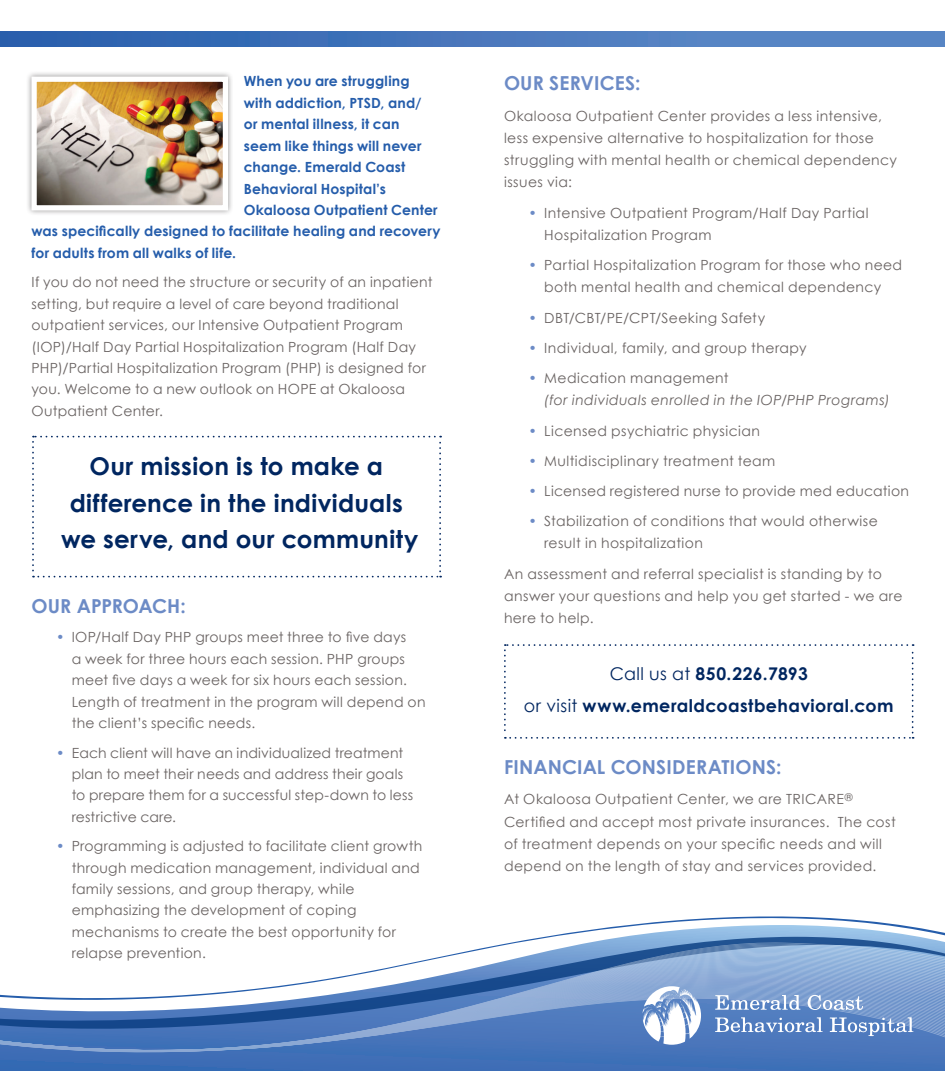
<style>
.page{position:relative;width:945px;height:1071px;background:#fff}
.page>*{position:absolute;margin:0;border:0;box-sizing:border-box;transform-origin:0 0}
.t1{font:700 24.5px/36.8px "Century Gothic";letter-spacing:.01em;color:#002660;text-align:center}
.t2{font:700 19.25px "Century Gothic";letter-spacing:.005em;color:#6c8bc6}
.t3{font:700 17.5px "Century Gothic";letter-spacing:.025em;color:#002660}
.t4{font:14px/21.3px "Century Gothic";letter-spacing:.025em;color:#696362}
.t5{font:700 14px "Century Gothic";letter-spacing:.01em;color:#255dab}
.t6{font:italic 14px/22.4px "Century Gothic";letter-spacing:.03em;color:#696362}
.s1{color:#6c8bc6}
.s2{font-style:normal;color:#6c8bc6}
.s3{font-style:normal}
.s4{font-weight:400}
</style>
<div class="page">
<svg style="left:0;top:933px;width:945px;height:138px"></svg>
<svg style="left:715px;top:995px;width:199px;height:41px"></svg>
<svg style="left:643px;top:986px;width:58px;height:59px"></svg>
<svg style="left:0;top:32px;width:945px;height:15px"></svg>
<svg style="left:32px;top:436px;width:409px;height:142px"></svg>
<svg style="left:504px;top:644px;width:410px;height:95px"></svg>
<div style="left:26px;top:71px;width:208px;height:145px;background:#231f20;opacity:.5"></div>
<img style="left:38px;top:83px;width:184px;height:121px">
<div style="left:32px;top:77px;width:196px;height:133px;border:5px solid #fff"></div>
<p class="t5" style="left:244px;top:71px;width:167px">When you are struggling</p>
<p class="t5" style="left:244px;top:92px;width:179px">with addiction, PTSD, and/</p>
<p class="t5" style="left:244px;top:114px;width:157px">or mental illness, it can</p>
<p class="t5" style="left:244px;top:135px;width:179px">seem like things will never</p>
<p class="t5" style="left:244px;top:156px;width:163px">change. Emerald Coast</p>
<p class="t5" style="left:244px;top:178px;width:144px">Behavioral Hospital’s</p>
<p class="t5" style="left:244px;top:199px;width:195px">Okaloosa Outpatient Center</p>
<p class="t5" style="left:32px;top:221px;width:411px">was specifically designed to facilitate healing and recovery</p>
<p class="t5" style="left:32px;top:242px;width:206px">for adults from all walks of life.</p>
<p class="t4" style="left:32px;top:271px;width:402px">If you do not need the structure or security of an inpatient setting, but require a level of care beyond traditional outpatient services, our Intensive Outpatient Program (IOP)/Half Day Partial Hospitalization Program (Half Day PHP)/Partial Hospitalization Program (PHP) is designed for you. Welcome to a new outlook on HOPE at Okaloosa Outpatient Center.</p>
<p class="t1" style="left:61px;top:447px;width:359px">Our mission is to make a difference in the individuals we serve, and our community</p>
<p class="t2" style="left:32px;top:592px;width:156px">OUR APPROACH:</p>
<p class="t4" style="left:72px;top:626px;width:355px;text-indent:-16px"><span class="s1">•</span> IOP/Half Day PHP groups meet three to five days<br>a week for three hours each session. PHP groups meet five days a week for six hours each session.<br>Length of treatment in the program will depend on the client’s specific needs.</p>
<p class="t4" style="left:72px;top:742px;width:343px;text-indent:-16px"><span class="s1">•</span> Each client will have an individualized treatment plan to meet their needs and address their goals to prepare them for a successful step-down to less restrictive care.</p>
<p class="t4" style="left:72px;top:835px;width:352px;text-indent:-16px"><span class="s1">•</span> Programming is adjusted to facilitate client growth through medication management, individual and family sessions, and group therapy, while emphasizing the development of coping mechanisms to create the best opportunity for relapse prevention.</p>
<p class="t2" style="left:504px;top:69px;width:138px">OUR SERVICES:</p>
<p class="t4" style="left:504px;top:104px;width:395px;line-height:22.4px">Okaloosa Outpatient Center provides a less intensive, less expensive alternative to hospitalization for those struggling with mental health or chemical dependency issues via:</p>
<p class="t4" style="left:544px;top:201px;width:326px;line-height:22.4px;text-indent:-16px"><span class="s1">•</span> Intensive Outpatient Program/Half Day Partial<br>Hospitalization Program</p>
<p class="t4" style="left:528px;top:254px;width:375px;line-height:22.4px;text-align:center"><span class="s1">•</span> Partial Hospitalization Program for those who need both mental health and chemical dependency</p>
<p class="t4" style="left:528px;top:307px;width:238px"><span class="s1">•</span> DBT/CBT/PE/CPT/Seeking Safety</p>
<p class="t4" style="left:528px;top:337px;width:280px"><span class="s1">•</span> Individual, family, and group therapy</p>
<p class="t6" style="left:544px;top:367px;width:347px;text-indent:-16px"><span class="s2">•</span> <span class="s3">Medication management<br></span>(for individuals enrolled in the IOP/PHP Programs)</p>
<p class="t4" style="left:528px;top:420px;width:233px"><span class="s1">•</span> Licensed psychiatric physician</p>
<p class="t4" style="left:528px;top:450px;width:248px"><span class="s1">•</span> Multidisciplinary treatment team</p>
<p class="t4" style="left:528px;top:480px;width:382px"><span class="s1">•</span> Licensed registered nurse to provide med education</p>
<p class="t4" style="left:544px;top:510px;width:335px;line-height:22.4px;text-indent:-16px"><span class="s1">•</span> Stabilization of conditions that would otherwise result in hospitalization</p>
<p class="t4" style="left:504px;top:562px;width:400px;line-height:22.4px">An assessment and referral specialist is standing by to answer your questions and help you get started - we are here to help.</p>
<p class="t3" style="left:610px;top:660px;width:200px"><span class="s4">Call us at</span> 850.226.7893</p>
<p class="t3" style="left:524px;top:692px;width:371px"><span class="s4">or visit</span> www.emeraldcoastbehavioral.com</p>
<p class="t2" style="left:504px;top:753px;width:279px">FINANCIAL CONSIDERATIONS:</p>
<p class="t4" style="left:504px;top:788px;width:393px;line-height:22.4px">At Okaloosa Outpatient Center, we are TRICARE<sup>® </sup>Certified and accept most private insurances. The cost of treatment depends on your specific needs and will depend on the length of stay and services provided.</p>
</div>
